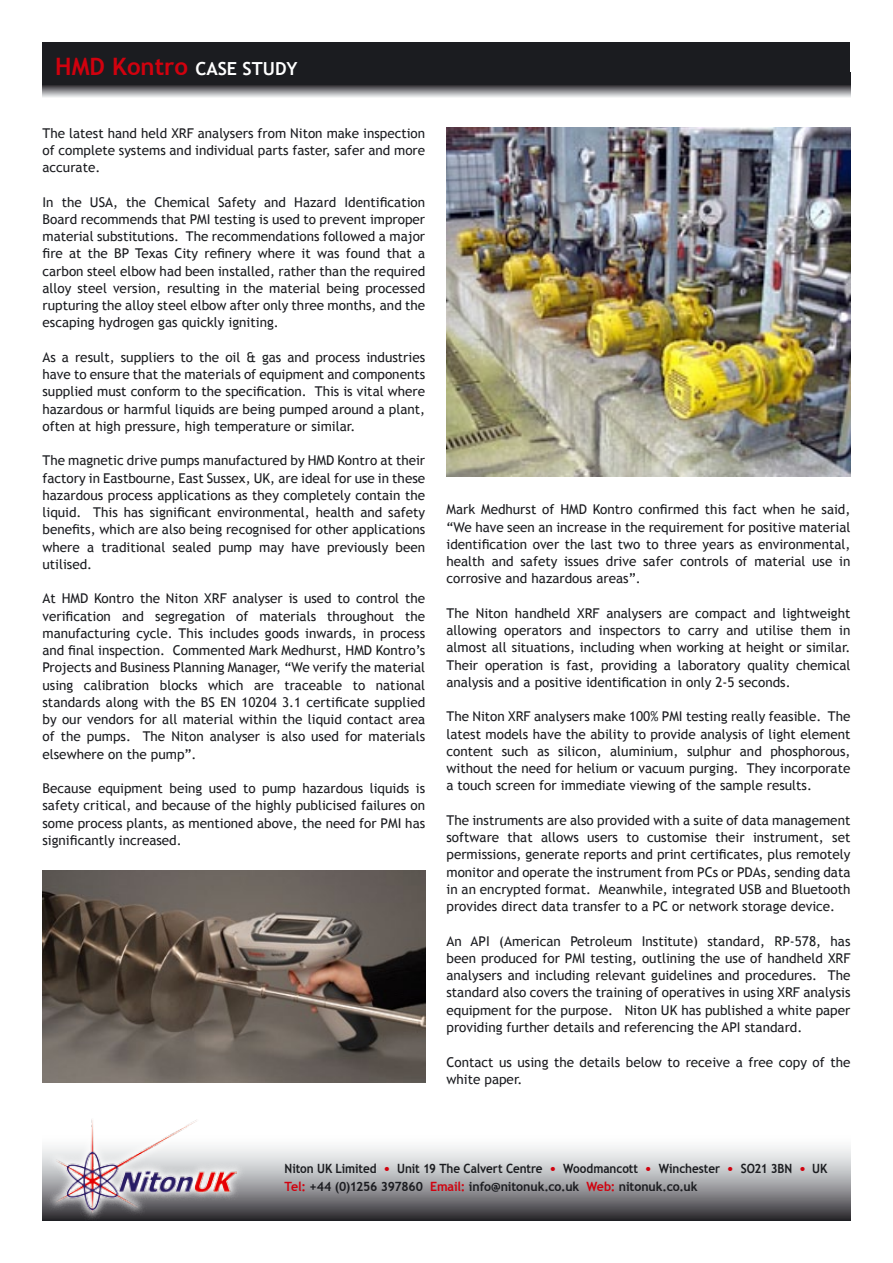
<style>
.page{position:relative;width:893px;height:1263px;background:#fff}
.page>*{position:absolute;margin:0;border:0;box-sizing:border-box;transform-origin:0 0}
.t1{font:700 24px "Trebuchet MS";color:#d1010e}
.t2{font:700 18px "Trebuchet MS";color:#fff}
.t3{font:13.5px/17.2px "Trebuchet MS";color:#1b1c20;text-align:justify}
.t4{font:700 12.75px/18px "Trebuchet MS";letter-spacing:-.005em;color:#1b1c20;scale:.92 1}
.s1{font-size:18px;color:#fff}
.s2{font-family:"European Pi Three";font-weight:400;font-size:10.5px;color:#d1010e}
.s3{color:#d1010e}
</style>
<div class="page">
<svg style="left:43px;top:1146px;width:807px;height:74px;background:#9e9ea1"></svg>
<svg style="left:46px;top:1146px;width:200px;height:75px;background:#8f8f92"></svg>
<img style="left:55px;top:1119px;width:182px;height:101px">
<svg style="left:43px;top:74px;width:807px;height:23px;background:#57575b"></svg>
<div style="left:43px;top:43px;width:807px;height:31px;background:#1b1c20"></div>
<img style="left:43px;top:870px;width:382px;height:212px">
<img style="left:446px;top:128px;width:404px;height:348px">
<h1 class="t1" style="left:55px;top:51px;width:209px">HMD Kontro <span class="s1">Case Stud</span></h1>
<h2 class="t2" style="left:287px;top:57px;width:13px">y</h2>
<p class="t3" style="left:43px;top:124px;width:384px">The latest hand held XRF analysers from Niton make inspection of complete systems and individual parts faster, safer and more accurate.</p>
<p class="t3" style="left:43px;top:193px;width:384px">In the USA, the Chemical Safety and Hazard Identification Board recommends that PMI testing is used to prevent improper material substitutions. The recommendations followed a major fire at the BP Texas City refinery where it was found that a carbon steel elbow had been installed, rather than the required alloy steel version, resulting in the material being processed rupturing the alloy steel elbow after only three months, and the escaping hydrogen gas quickly igniting.</p>
<p class="t3" style="left:43px;top:349px;width:384px">As a result, suppliers to the oil &amp; gas and process industries have to ensure that the materials of equipment and components supplied must conform to the specification. This is vital where hazardous or harmful liquids are being pumped around a plant, often at high pressure, high temperature or similar.</p>
<p class="t3" style="left:43px;top:452px;width:384px">The magnetic drive pumps manufactured by HMD Kontro at their factory in Eastbourne, East Sussex, UK, are ideal for use in these hazardous process applications as they completely contain the liquid. This has significant environmental, health and safety benefits, which are also being recognised for other applications where a traditional sealed pump may have previously been utilised.</p>
<p class="t3" style="left:43px;top:590px;width:384px">At HMD Kontro the Niton XRF analyser is used to control the verification and segregation of materials throughout the manufacturing cycle. This includes goods inwards, in process and final inspection. Commented Mark Medhurst, HMD Kontro’s Projects and Business Planning Manager, “We verify the material using calibration blocks which are traceable to national standards along with the BS EN 10204 3.1 certificate supplied by our vendors for all material within the liquid contact area of the pumps. The Niton analyser is also used for materials elsewhere on the pump”.</p>
<p class="t3" style="left:43px;top:780px;width:384px">Because equipment being used to pump hazardous liquids is safety critical, and because of the highly publicised failures on some process plants, as mentioned above, the need for PMI has significantly increased.</p>
<p class="t3" style="left:446px;top:501px;width:405px">Mark Medhurst of HMD Kontro confirmed this fact when he said, “We have seen an increase in the requirement for positive material identification over the last two to three years as environmental, health and safety issues drive safer controls of material use in corrosive and hazardous areas”.</p>
<p class="t3" style="left:446px;top:605px;width:405px">The Niton handheld XRF analysers are compact and lightweight allowing operators and inspectors to carry and utilise them in almost all situations, including when working at height or similar.<br>Their operation is fast, providing a laboratory quality chemical analysis and a positive identification in only 2-5 seconds.</p>
<p class="t3" style="left:446px;top:708px;width:405px">The Niton XRF analysers make 100% PMI testing really feasible. The latest models have the ability to provide analysis of light element content such as silicon, aluminium, sulphur and phosphorous, without the need for helium or vacuum purging. They incorporate a touch screen for immediate viewing of the sample results.</p>
<p class="t3" style="left:446px;top:812px;width:405px">The instruments are also provided with a suite of data management software that allows users to customise their instrument, set permissions, generate reports and print certificates, plus remotely monitor and operate the instrument from PCs or PDAs, sending data in an encrypted format. Meanwhile, integrated USB and Bluetooth provides direct data transfer to a PC or network storage device.</p>
<p class="t3" style="left:446px;top:932px;width:405px">An API (American Petroleum Institute) standard, RP-578, has been produced for PMI testing, outlining the use of handheld XRF analysers and including relevant guidelines and procedures. The standard also covers the training of operatives in using XRF analysis equipment for the purpose. Niton UK has published a white paper providing further details and referencing the API standard.</p>
<p class="t3" style="left:446px;top:1053px;width:405px">Contact us using the details below to receive a free copy of the white paper.</p>
<p class="t4" style="left:285px;top:1160px;width:592px">Niton UK Limited <span class="s2">l</span> Unit 19 The Calvert Centre <span class="s2">l</span> Woodmancott <span class="s2">l</span> Winchester <span class="s2">l</span> SO21 3BN <span class="s2">l</span> UK<br><span class="s3">Tel:</span> +44 (0)1256 397860 <span class="s3">Email:</span> info@nitonuk.co.uk <span class="s3">Web:</span> nitonuk.co.uk</p>
</div>
